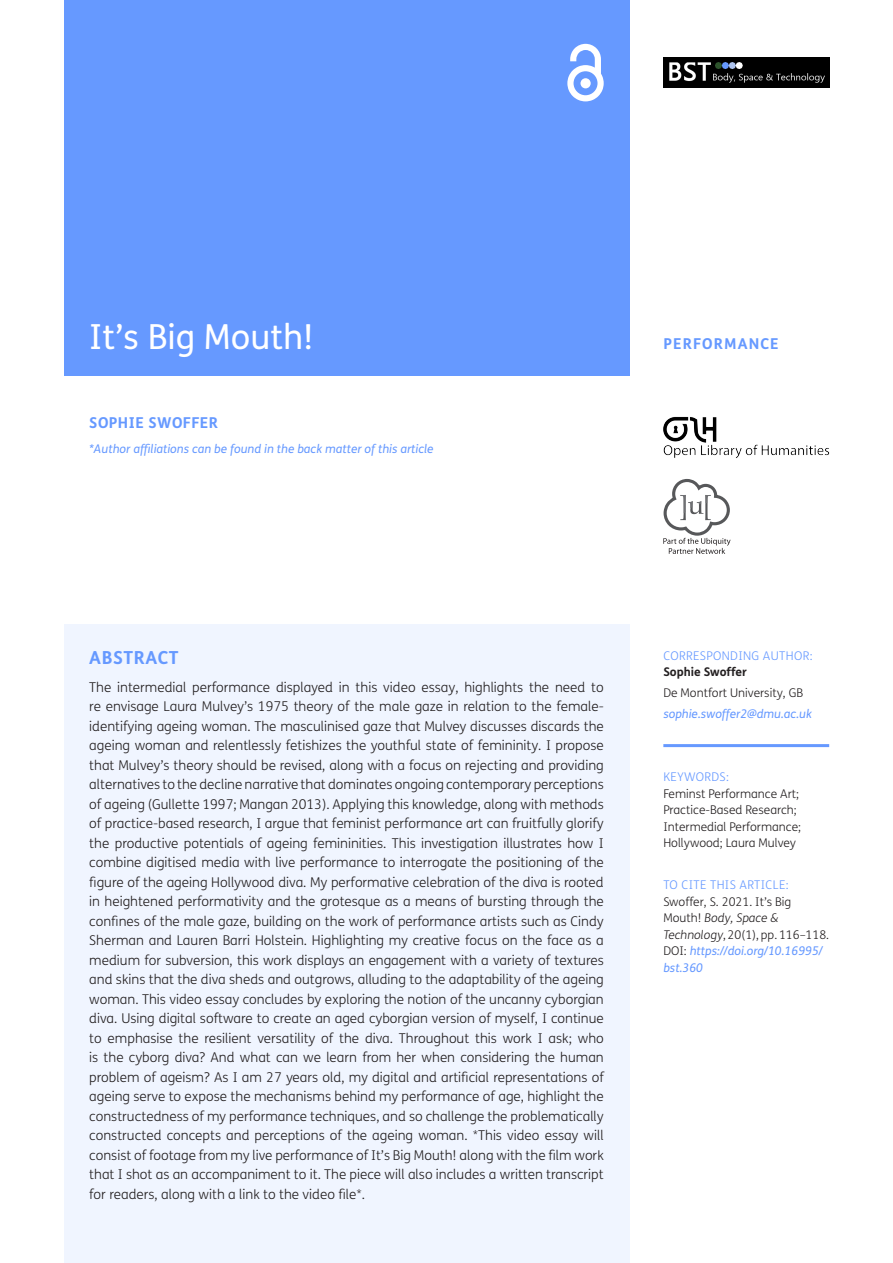
<style>
.page{position:relative;width:893px;height:1263px;background:#fff}
.page>*{position:absolute;margin:0;border:0;box-sizing:border-box;transform-origin:0 0}
.Article_Title{font:34.5px "FS Me";color:#fff}
.t1{font:700 18px "FS Me";letter-spacing:.03em;color:#69f}
.Cover_Authors{font:700 15px "FS Me";letter-spacing:.03em;color:#69f}
.Article_Type{font:700 15px "FS Me";letter-spacing:.075em;color:#69f}
.Abstract_Copy{font:300 13.5px/19.5px "FS Me";color:#231f20;text-align:justify}
.Meta{font:300 12px/16.5px "FS Me";color:#231f20}
.Meta-2{font:italic 12px "FS Me";color:#69f}
.Meta_Titles{font:300 12px "FS Me";letter-spacing:.03em;color:#69f}
.Meta-3{font:700 12px "FS Me";color:#231f20}
.Meta_Titles_-_Rule{font:300 12px "FS Me";letter-spacing:.03em;color:#69f}
.s1{font-style:italic}
.s2{font-weight:400;font-style:italic;color:#69f}
</style>
<div class="page">
<div style="left:64px;top:0;width:565px;height:376px;background:#69f"></div>
<svg style="left:567px;top:44px;width:37px;height:57px"></svg>
<img style="left:663px;top:417px;width:166px;height:41px">
<img style="left:663px;top:57px;width:166px;height:31px">
<svg style="left:663px;top:479px;width:68px;height:75px"></svg>
<hr style="left:663px;top:744px;width:166px;height:3px;background:#69f">
<div style="left:64px;top:625px;width:565px;height:638px;background:#f0f5ff"></div>
<p class="Article_Title" style="left:89px;top:317px;width:226px">It’s Big Mouth!</p>
<p class="Cover_Authors" style="left:89px;top:413px;width:130px">SOPHIE SWOFFER</p>
<p class="Meta-2" style="left:89px;top:442px;width:346px">*Author affiliations can be found in the back matter of this article</p>
<p class="Article_Type" style="left:663px;top:334px;width:117px">PERFORMANCE</p>
<h1 class="t1" style="left:89px;top:646px;width:91px">ABSTRACT</h1>
<p class="Abstract_Copy" style="left:89px;top:678px;width:516px">The intermedial performance displayed in this video essay, highlights the need to re envisage Laura Mulvey’s 1975 theory of the male gaze in relation to the female&shy;identifying ageing woman. The masculinised gaze that Mulvey discusses discards the ageing woman and relentlessly fetishizes the youthful state of femininity. I propose that Mulvey’s theory should be revised, along with a focus on rejecting and providing alternatives to the decline narrative that dominates ongoing contemporary perceptions of ageing (Gullette 1997; Mangan 2013). Applying this knowledge, along with methods of practice-based research, I argue that feminist performance art can fruitfully glorify the productive potentials of ageing femininities. This investigation illustrates how I combine digitised media with live performance to interrogate the positioning of the figure of the ageing Hollywood diva. My performative celebration of the diva is rooted in heightened performativity and the grotesque as a means of bursting through the confines of the male gaze, building on the work of performance artists such as Cindy Sherman and Lauren Barri Holstein. Highlighting my creative focus on the face as a medium for subversion, this work displays an engagement with a variety of textures and skins that the diva sheds and outgrows, alluding to the adaptability of the ageing woman. This video essay concludes by exploring the notion of the uncanny cyborgian diva. Using digital software to create an aged cyborgian version of myself, I continue to emphasise the resilient versatility of the diva. Throughout this work I ask; who is the cyborg diva? And what can we learn from her when considering the human problem of ageism? As I am 27 years old, my digital and artificial representations of ageing serve to expose the mechanisms behind my performance of age, highlight the constructedness of my performance techniques, and so challenge the problematically constructed concepts and perceptions of the ageing woman. *This video essay will consist of footage from my live performance of It’s Big Mouth! along with the film work that I shot as an accompaniment to it. The piece will also includes a written transcript for readers, along with a link to the video file*.</p>
<p class="Meta_Titles" style="left:663px;top:649px;width:151px">CORRESPONDING AUTHOR:</p>
<p class="Meta-3" style="left:663px;top:665px;width:85px">Sophie Swoffer</p>
<p class="Meta" style="left:663px;top:685px;width:141px">De Montfort University, GB</p>
<p class="Meta-2" style="left:663px;top:707px;width:150px">sophie.swoffer2@dmu.ac.uk</p>
<p class="Meta_Titles_-_Rule" style="left:663px;top:770px;width:67px">KEYWORDS:</p>
<p class="Meta" style="left:663px;top:785px;width:139px">Feminst Performance Art;<br>Practice-Based Research;<br>Intermedial Performance;<br>Hollywood; Laura Mulvey</p>
<p class="Meta_Titles" style="left:663px;top:878px;width:127px">TO CITE THIS ARTICLE:</p>
<p class="Meta" style="left:663px;top:893px;width:167px">Swoffer, S. 2021. It’s Big<br>Mouth! <span class="s1">Body, Space &amp;<br>Technology</span>, 20(1), pp. 116–118.<br>DOI: <span class="s2">https://doi.org/10.16995/ bst.360</span></p>
</div>
